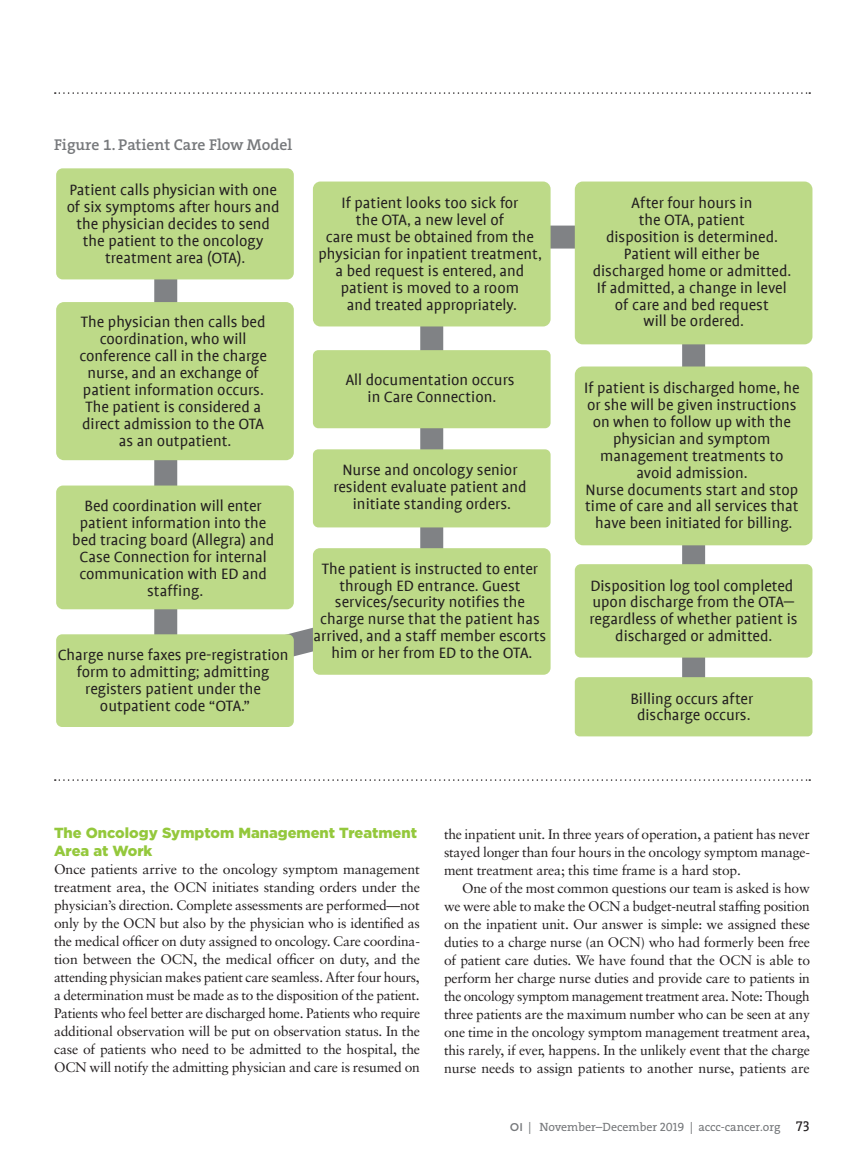
<style>
.page{position:relative;width:864px;height:1161px;background:#fff}
.page>*{position:absolute;margin:0;border:0;box-sizing:border-box;transform-origin:0 0}
.t1{font:16.95px/17px "Profile Offc";color:#231f20;text-align:center}
.NEW_Table_Figure_Tit{font:600 15.75px "The Serif B W6";color:#76787b}
.Feature_H1{font:900 14.7px/18px "Gotham";color:#94c83c}
.NEW_Feature_Body_No{font:13.8px/18px "Sabon";letter-spacing:-.015em;color:#231f20;text-align:justify}
.NEW_Feature_Body_Ind{font:13.8px/18px "Sabon";letter-spacing:-.01em;color:#231f20;text-align:justify}
.t2{font:12px "The Serif B W5 Plain";color:#76787b}
.s1{font-family:"Gotham";font-weight:500;font-size:11.25px}
.s2{font-family:"The Serif Caps"}
.s3{font-family:"The Serif Caps";font-size:14.25px;color:#231f20}
</style>
<div class="page">
<svg style="left:143px;top:208px;width:574px;height:518px"></svg>
<div style="left:56px;top:168px;width:238px;height:111px;background:#bdda88;border-radius:7px"></div>
<div style="left:56px;top:302px;width:238px;height:158px;background:#bdda88;border-radius:8px"></div>
<div style="left:56px;top:486px;width:238px;height:123px;background:#bdda88;border-radius:7px"></div>
<div style="left:56px;top:634px;width:238px;height:93px;background:#bdda88;border-radius:6px"></div>
<div style="left:313px;top:182px;width:238px;height:144px;background:#bdda88;border-radius:7px"></div>
<div style="left:313px;top:548px;width:238px;height:127px;background:#bdda88;border-radius:7px"></div>
<div style="left:313px;top:449px;width:238px;height:78px;background:#bdda88;border-radius:5px"></div>
<div style="left:313px;top:350px;width:238px;height:78px;background:#bdda88;border-radius:5px"></div>
<div style="left:575px;top:182px;width:237px;height:162px;background:#bdda88;border-radius:8px"></div>
<div style="left:575px;top:367px;width:237px;height:178px;background:#bdda88;border-radius:8px"></div>
<div style="left:575px;top:564px;width:237px;height:94px;background:#bdda88;border-radius:6px"></div>
<div style="left:575px;top:677px;width:237px;height:59px;background:#bdda88;border-radius:5px"></div>
<svg style="left:55px;top:92px;width:755px;height:2px"></svg>
<svg style="left:55px;top:779px;width:755px;height:2px"></svg>
<p class="NEW_Table_Figure_Tit" style="left:54px;top:134px;width:240px">Figure 1. Patient Care Flow Model</p>
<p class="t1" style="left:67px;top:183px;width:215px">Patient calls physician with one of six symptoms after hours and the physician decides to send the patient to the oncology treatment area (OTA).</p>
<p class="t1" style="left:80px;top:315px;width:189px">The physician then calls bed coordination, who will conference call in the charge nurse, and an exchange of patient information occurs.<br>The patient is considered a direct admission to the OTA as an outpatient.</p>
<p class="t1" style="left:72px;top:498px;width:203px">Bed coordination will enter patient information into the bed tracing board (Allegra) and<br>Case Connection for internal communication with ED and staffing.</p>
<p class="t1" style="left:58px;top:647px;width:232px">Charge nurse faxes pre-registration form to admitting; admitting registers patient under the outpatient code “OTA.”</p>
<p class="t1" style="left:318px;top:195px;width:225px">If patient looks too sick for<br>the OTA, a new level of<br>care must be obtained from the physician for inpatient treatment, a bed request is entered, and patient is moved to a room<br>and treated appropriately.</p>
<p class="t1" style="left:345px;top:372px;width:171px">All documentation occurs in Care Connection.</p>
<p class="t1" style="left:333px;top:462px;width:195px">Nurse and oncology senior resident evaluate patient and initiate standing orders.</p>
<p class="t1" style="left:314px;top:561px;width:234px">The patient is instructed to enter through ED entrance. Guest services/security notifies the charge nurse that the patient has arrived, and a staff member escorts him or her from ED to the OTA.</p>
<p class="t1" style="left:593px;top:195px;width:200px">After four hours in<br>the OTA, patient<br>disposition is determined.<br>Patient will either be discharged home or admitted.<br>If admitted, a change in level of care and bed request<br>will be ordered.</p>
<p class="t1" style="left:584px;top:380px;width:217px">If patient is discharged home, he or she will be given instructions on when to follow up with the physician and symptom management treatments to avoid admission.<br>Nurse documents start and stop time of care and all services that have been initiated for billing.</p>
<p class="t1" style="left:590px;top:578px;width:210px">Disposition log tool completed upon discharge from the OTA— regardless of whether patient is discharged or admitted.</p>
<p class="t1" style="left:630px;top:691px;width:124px">Billing occurs after discharge occurs.</p>
<p class="Feature_H1" style="left:54px;top:824px;width:365px">The Oncology Symptom Management Treatment<br>Area at Work</p>
<p class="NEW_Feature_Body_No" style="left:54px;top:860px;width:368px">Once patients arrive to the oncology symptom management treatment area, the OCN initiates standing orders under the physician’s direction. Complete assessments are performed—not only by the OCN but also by the physician who is identified as the medical officer on duty assigned to oncology. Care coordina&shy;tion between the OCN, the medical officer on duty, and the attending physician makes patient care seamless. After four hours, a determination must be made as to the disposition of the patient.<br>Patients who feel better are discharged home. Patients who require additional observation will be put on observation status. In the case of patients who need to be admitted to the hospital, the OCN will notify the admitting physician and care is resumed on</p>
<p class="NEW_Feature_Body_No" style="left:444px;top:825px;width:368px">the inpatient unit. In three years of operation, a patient has never stayed longer than four hours in the oncology symptom manage&shy;ment treatment area; this time frame is a hard stop.</p>
<p class="NEW_Feature_Body_Ind" style="left:444px;top:879px;width:368px;text-indent:18px">One of the most common questions our team is asked is how we were able to make the OCN a budget-neutral staffing position on the inpatient unit. Our answer is simple: we assigned these duties to a charge nurse (an OCN) who had formerly been free of patient care duties. We have found that the OCN is able to perform her charge nurse duties and provide care to patients in the oncology symptom management treatment area. Note: Though three patients are the maximum number who can be seen at any one time in the oncology symptom management treatment area, this rarely, if ever, happens. In the unlikely event that the charge nurse needs to assign patients to another nurse, patients are</p>
<p class="t2" style="left:510px;top:1119px;width:302px"><span class="s1">OI</span> | November–December <span class="s2">2019</span> | accc-cancer.org <span class="s3">73</span></p>
</div>
